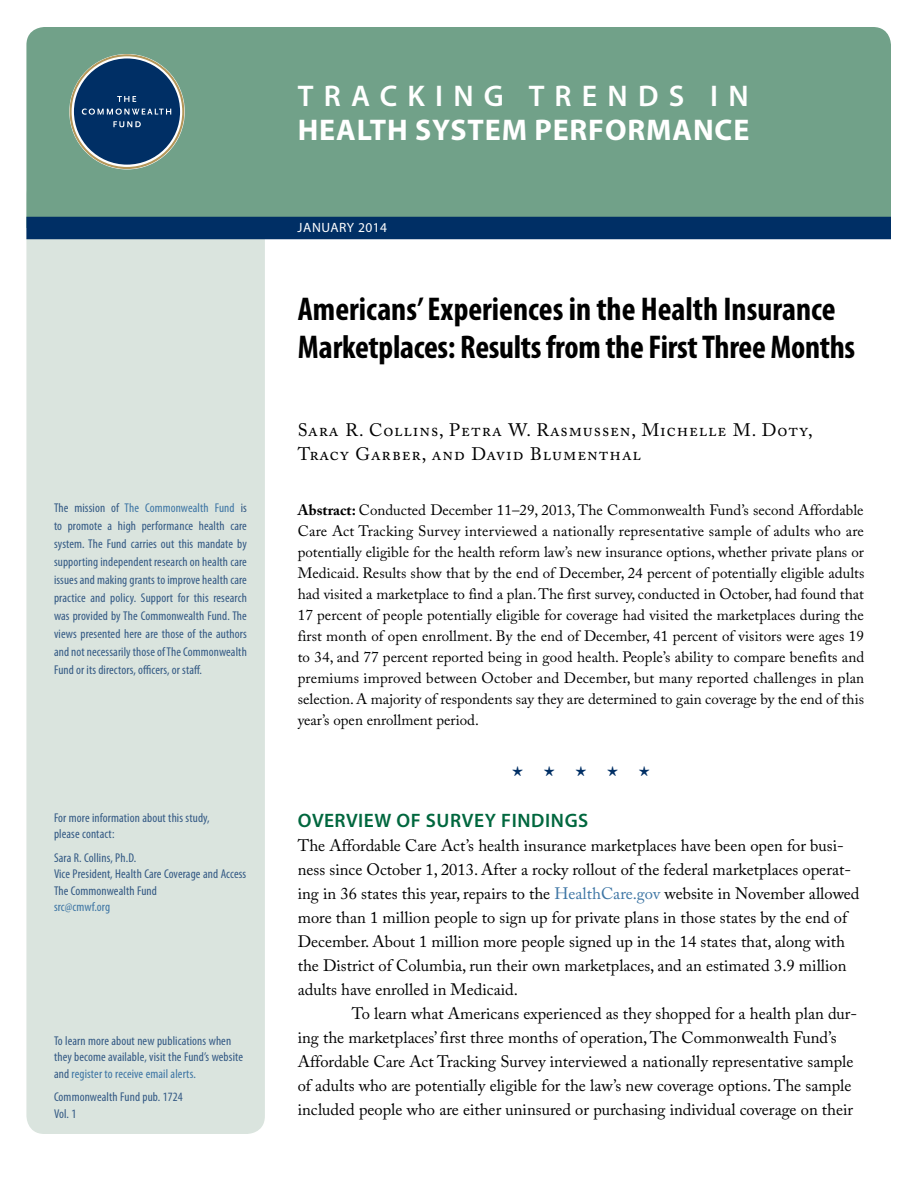
<style>
.page{position:relative;width:918px;height:1188px;background:#fff}
.page>*{position:absolute;margin:0;border:0;box-sizing:border-box;transform-origin:0 0}
.t1{font:700 condensed 33px/38px "Myriad Pro";color:#000}
.t2{font:700 30px/34.5px "Myriad Pro";letter-spacing:.03em;color:#fff}
.Head_A_-_Franklin{font:600 19.5px "Myriad Pro";letter-spacing:.03em;color:#00673e}
.Authors_names{font:18px/24px "Adobe Caslon Pro";letter-spacing:.05em;color:#000}
.BT_-_Caslon_IB{font:16.5px/24px "Adobe Caslon Pro";color:#000}
.BT_2_-_Caslon_IB{font:16.5px/24px "Adobe Caslon Pro";color:#000}
.BT-_Abstract_Caslon{font:15px/21px "Adobe Caslon Pro";letter-spacing:.005em;color:#000;text-align:justify}
.t3{font:13.5px "Myriad Pro";letter-spacing:.035em;color:#fff}
.t4{font:condensed 12.75px/18px "Myriad Pro";letter-spacing:.01em;color:#335984}
.t5{font:condensed 12.75px "Myriad Pro";letter-spacing:.01em;color:#3d75a4}
.s1{color:#3d75a4}
.s2{font-weight:600}
.s3{font-weight:700}
</style>
<div class="page">
<div style="left:26px;top:177px;width:239px;height:957px;background:#dae4de;border-radius:18px"></div>
<div style="left:26px;top:27px;width:865px;height:190px;background:#71a189"></div>
<svg style="left:72px;top:56px;width:110px;height:111px;background:#325978"></svg>
<div style="left:26px;top:217px;width:865px;height:22px;background:#002f65"></div>
<p class="t4" style="left:54px;top:499px;width:194px;text-align:justify">The mission of <span class="s1">The Commonwealth Fund</span> is to promote a high performance health care system. The Fund carries out this mandate by supporting independent research on health care issues and making grants to improve health care practice and policy. Support for this research was provided by The Commonwealth Fund. The views presented here are those of the authors and not necessarily those of The Commonwealth Fund or its directors, officers, or staff.</p>
<p class="t4" style="left:54px;top:810px;width:157px;line-height:16.5px">For more information about this study, please contact:</p>
<p class="t4" style="left:54px;top:849px;width:84px">Sara R. Collins, Ph.D.</p>
<p class="t4" style="left:54px;top:865px;width:194px">Vice President, Health Care Coverage and Access</p>
<p class="t4" style="left:54px;top:882px;width:104px">The Commonwealth Fund</p>
<p class="t5" style="left:54px;top:900px;width:58px">src@cmwf.org</p>
<p class="t4" style="left:54px;top:1032px;width:191px;line-height:16.5px">To learn more about new publications when they become available, visit the Fund’s website and <span class="s1">register to receive email alerts.</span></p>
<p class="t4" style="left:54px;top:1089px;width:130px;line-height:16.5px">Commonwealth Fund pub. 1724<br>Vol. 1</p>
<p class="t2" style="left:298px;top:79px;width:453px"><span class="s2">TRACKING TRENDS IN<br></span>HEALTH SYSTEM PERFORMANCE</p>
<p class="t3" style="left:298px;top:220px;width:91px">JANUARY 2014</p>
<p class="t1" style="left:298px;top:291px;width:559px">Americans’ Experiences in the Health Insurance<br>Marketplaces: Results from the First Three Months</p>
<p class="Authors_names" style="left:298px;top:418px;width:516px">Sara R. Collins, Petra W. Rasmussen, Michelle M. Doty,<br>Tracy Garber, and David Blumenthal</p>
<p class="BT-_Abstract_Caslon" style="left:298px;top:499px;width:568px"><span class="s3">Abstract:</span> Conducted December 11–29, 2013, The Commonwealth Fund’s second Affordable Care Act Tracking Survey interviewed a nationally representative sample of adults who are potentially eligible for the health reform law’s new insurance options, whether private plans or Medicaid. Results show that by the end of December, 24 percent of potentially eligible adults had visited a marketplace to find a plan. The first survey, conducted in October, had found that 17 percent of people potentially eligible for coverage had visited the marketplaces during the first month of open enrollment. By the end of December, 41 percent of visitors were ages 19 to 34, and 77 percent reported being in good health. People’s ability to compare benefits and premiums improved between October and December, but many reported challenges in plan selection. A majority of respondents say they are determined to gain coverage by the end of this year’s open enrollment period.</p>
<p class="Head_A_-_Franklin" style="left:298px;top:810px;width:292px">OVERVIEW OF SURVEY FINDINGS</p>
<p class="BT_-_Caslon_IB" style="left:298px;top:833px;width:563px">The Affordable Care Act’s health insurance marketplaces have been open for busi&shy;ness since October 1, 2013. After a rocky rollout of the federal marketplaces operat&shy;ing in 36 states this year, repairs to the <span class="s1">HealthCare.gov</span> website in November allowed more than 1 million people to sign up for private plans in those states by the end of December. About 1 million more people signed up in the 14 states that, along with the District of Columbia, run their own marketplaces, and an estimated 3.9 million adults have enrolled in Medicaid.</p>
<p class="BT_2_-_Caslon_IB" style="left:298px;top:1001px;width:561px;text-indent:54px">To learn what Americans experienced as they shopped for a health plan dur&shy;ing the marketplaces’ first three months of operation, The Commonwealth Fund’s Affordable Care Act Tracking Survey interviewed a nationally representative sample of adults who are potentially eligible for the law’s new coverage options. The sample included people who are either uninsured or purchasing individual coverage on their</p>
</div>
